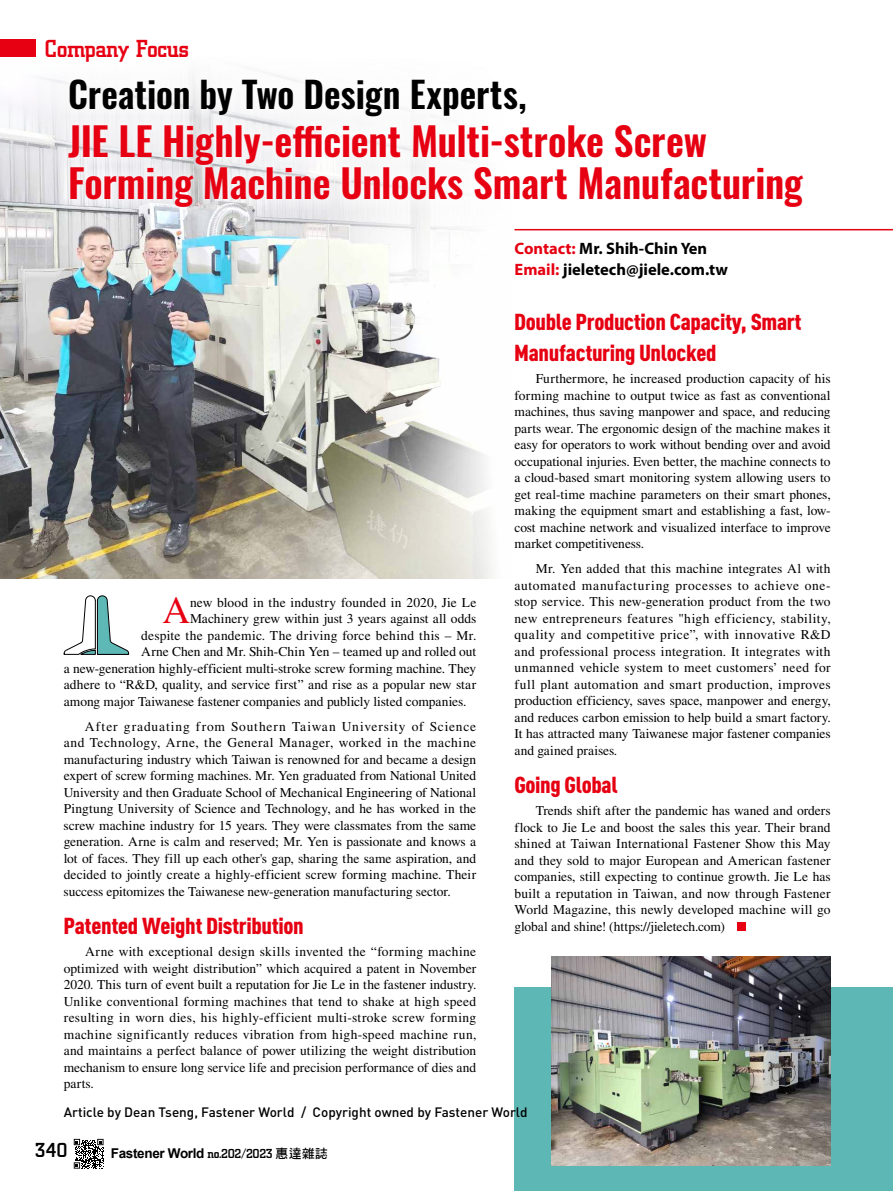
<style>
.page{position:relative;width:893px;height:1191px;background:#fff}
.page>*{position:absolute;margin:0;border:0;box-sizing:border-box;transform-origin:0 0}
.t1{font:600 39px/42px "Oswald";letter-spacing:-.005em;color:#e60012}
.t2{font:38.4px "Times LT Std";color:#e60012}
.t3{font:600 36px "Oswald";color:#000}
.t4{font:500 25.5px "City D";letter-spacing:-.025em;color:#e60012}
.t5{font:900 22.8px/31.2px "DIN Cond";letter-spacing:-.015em;color:#e60012;scale:1.05 1}
.t6{font:500 21px "City D";color:#000}
.t7{font:700 16.5px/21px "Myriad Pro";color:#000}
.t8{font:13.5px/16.5px "Times LT Std";color:#000;text-align:justify}
.t9{font:500 13.5px "DIN Pro";color:#000}
.t10{font:13.5px "Times LT Std";letter-spacing:.02em;color:#000}
.t11{font:700 13.5px "Arial";letter-spacing:-.025em;color:#000}
.s1{color:#e60012}
.s2{font-family:"City D";font-weight:500}
.s3{font-family:"DF Hei Std W7";font-weight:400;font-size:12.75px}
</style>
<div class="page">
<div style="left:514px;top:987px;width:379px;height:204px;background:#5db7b5"></div>
<img style="left:0;top:39px;width:492px;height:539px">
<div style="left:55px;top:67px;width:761px;height:152px;background:#fff"></div>
<img style="left:551px;top:956px;width:280px;height:210px">
<hr style="left:514px;top:229px;width:379px;height:1px;background:#e60012">
<svg style="left:63px;top:595px;width:66px;height:60px"></svg>
<div style="left:0;top:40px;width:36px;height:17px;background:#e60012"></div>
<svg style="left:74px;top:1138px;width:30px;height:30px"></svg>
<div style="left:737px;top:922px;width:9px;height:8px;background:#e60012"></div>
<h3 class="t4" style="left:45px;top:35px;width:146px">Company Focus</h3>
<h3 class="t3" style="left:68px;top:76px;width:460px">Creation by Two Design Experts,</h3>
<h1 class="t1" style="left:68px;top:122px;width:736px">JIE LE Highly-efficient Multi-stroke Screw<br>Forming Machine Unlocks Smart Manufacturing</h1>
<h2 class="t2" style="left:162px;top:588px;width:29px">A</h2>
<p class="t8" style="left:190px;top:594px;width:288px">new blood in the industry founded in 2020, Jie Le</p>
<p class="t8" style="left:190px;top:610px;width:288px">Machinery grew within just 3 years against all odds</p>
<p class="t10" style="left:141px;top:627px;width:337px">despite the pandemic. The driving force behind this – Mr.</p>
<p class="t8" style="left:141px;top:643px;width:336px">Arne Chen and Mr. Shih-Chin Yen – teamed up and rolled out</p>
<p class="t8" style="left:64px;top:660px;width:414px">a new-generation highly-efficient multi-stroke screw forming machine. They</p>
<p class="t8" style="left:64px;top:676px;width:414px">adhere to “R&amp;D, quality, and service first” and rise as a popular new star</p>
<p class="t8" style="left:64px;top:693px;width:404px">among major Taiwanese fastener companies and publicly listed companies.</p>
<p class="t8" style="left:64px;top:718px;width:414px;text-indent:21px">After graduating from Southern Taiwan University of Science and Technology, Arne, the General Manager, worked in the machine manufacturing industry which Taiwan is renowned for and became a design expert of screw forming machines. Mr. Yen graduated from National United University and then Graduate School of Mechanical Engineering of National Pingtung University of Science and Technology, and he has worked in the screw machine industry for 15 years. They were classmates from the same generation. Arne is calm and reserved; Mr. Yen is passionate and knows a lot of faces. They fill up each other's gap, sharing the same aspiration, and decided to jointly create a highly-efficient screw forming machine. Their success epitomizes the Taiwanese new-generation manufacturing sector.</p>
<h3 class="t5" style="left:64px;top:909px;width:230px">Patented Weight Distribution</h3>
<p class="t8" style="left:64px;top:943px;width:414px;text-indent:21px">Arne with exceptional design skills invented the “forming machine optimized with weight distribution” which acquired a patent in November 2020. This turn of event built a reputation for Jie Le in the fastener industry.<br>Unlike conventional forming machines that tend to shake at high speed resulting in worn dies, his highly-efficient multi-stroke screw forming machine significantly reduces vibration from high-speed machine run, and maintains a perfect balance of power utilizing the weight distribution mechanism to ensure long service life and precision performance of dies and parts.</p>
<p class="t7" style="left:514px;top:237px;width:215px"><span class="s1">Contact:</span> Mr. Shih-Chin Yen<br><span class="s1">Email:</span> jieletech@jiele.com.tw</p>
<h3 class="t5" style="left:514px;top:305px;width:275px">Double Production Capacity, Smart<br>Manufacturing Unlocked</h3>
<p class="t8" style="left:514px;top:370px;width:318px;text-indent:21px">Furthermore, he increased production capacity of his forming machine to output twice as fast as conventional machines, thus saving manpower and space, and reducing parts wear. The ergonomic design of the machine makes it easy for operators to work without bending over and avoid occupational injuries. Even better, the machine connects to a cloud-based smart monitoring system allowing users to get real-time machine parameters on their smart phones, making the equipment smart and establishing a fast, low&shy;cost machine network and visualized interface to improve market competitiveness.</p>
<p class="t8" style="left:514px;top:560px;width:318px;text-indent:21px">Mr. Yen added that this machine integrates Al with automated manufacturing processes to achieve one&shy;stop service. This new-generation product from the two new entrepreneurs features "high efficiency, stability, quality and competitive price”, with innovative R&amp;D and professional process integration. It integrates with unmanned vehicle system to meet customers’ need for full plant automation and smart production, improves production efficiency, saves space, manpower and energy, and reduces carbon emission to help build a smart factory.<br>It has attracted many Taiwanese major fastener companies and gained praises.</p>
<h3 class="t5" style="left:514px;top:768px;width:100px">Going Global</h3>
<p class="t8" style="left:514px;top:802px;width:318px;text-indent:21px">Trends shift after the pandemic has waned and orders flock to Jie Le and boost the sales this year. Their brand shined at Taiwan International Fastener Show this May and they sold to major European and American fastener companies, still expecting to continue growth. Jie Le has built a reputation in Taiwan, and now through Fastener World Magazine, this newly developed machine will go global and shine! (https://jieletech.com)</p>
<p class="t9" style="left:64px;top:1102px;width:465px">Article by Dean Tseng, Fastener World / Copyright owned by Fastener World</p>
<h3 class="t6" style="left:35px;top:1138px;width:34px">340</h3>
<p class="t11" style="left:111px;top:1144px;width:219px">Fastener World <span class="s2">no.202/2023</span> <span class="s3">惠達雜誌</span></p>
</div>
